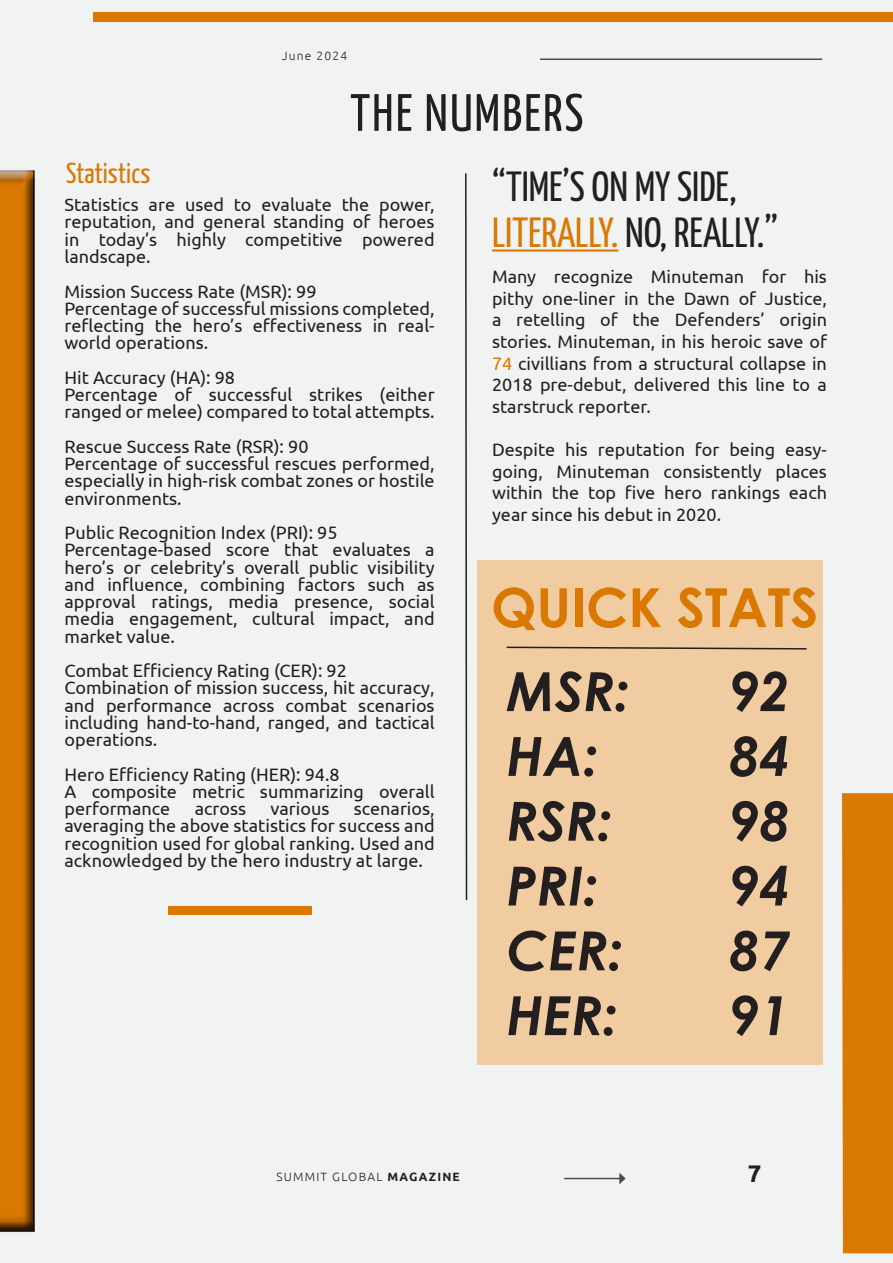
<style>
.page{position:relative;width:893px;height:1263px;background:#f1f3f3}
.page>*{position:absolute;margin:0;border:0;box-sizing:border-box;transform-origin:0 0}
.Heading_03{font:italic 700 54px "Century Gothic";color:#231f20}
.Subheading_04{font:700 54px "Century Gothic";color:#d97904}
.Heading_03-2{font:52.5px "Yanone Kaffeesatz";letter-spacing:.04em;color:#231f20}
.Heading_02{font:42px "Yanone Kaffeesatz";color:#231f20}
.Subheading_04-2{font:28.8px "Yanone Kaffeesatz";color:#d97904}
.Body_02{font:700 24px "Ubuntu";color:#231f20}
.Body_01{font:18px/17.2px "Ubuntu";color:#231f20;text-align:justify}
.Subheading_01{font:300 12px "Ubuntu";letter-spacing:.1em;color:#231f20}
.s1{color:#d97904}
.s2{font-weight:700}
</style>
<div class="page">
<svg style="left:465px;top:173px;width:3px;height:728px"></svg>
<div style="left:168px;top:906px;width:143px;height:9px;background:#d97904"></div>
<hr style="left:564px;top:1178px;width:56px;height:1px;background:#4b4c4d">
<svg style="left:619px;top:1173px;width:7px;height:11px"></svg>
<hr style="left:540px;top:59px;width:282px;height:1px;background:#4b4c4d">
<div style="left:477px;top:560px;width:345px;height:505px;background:#f0cca0"></div>
<div style="left:0;top:170px;width:36px;height:1063px;background:#231f20;opacity:.75"></div>
<div style="left:842px;top:793px;width:51px;height:460px;background:#d97904"></div>
<svg style="left:506px;top:646px;width:317px;height:14px"></svg>
<div style="left:93px;top:12px;width:800px;height:9px;background:#d97904"></div>
<hr style="left:492px;top:249px;width:126px;height:3px;background:#d97904">
<p class="Subheading_01" style="left:282px;top:48px;width:67px">June 2024</p>
<p class="Heading_03-2" style="left:350px;top:75px;width:234px">THE NUMBERS</p>
<p class="Subheading_04-2" style="left:66px;top:152px;width:86px">Statistics</p>
<p class="Body_01" style="left:64px;top:196px;width:372px">Statistics are used to evaluate the power, reputation, and general standing of heroes in today’s highly competitive powered landscape.</p>
<p class="Body_01" style="left:64px;top:282px;width:253px">Mission Success Rate (MSR): 99</p>
<p class="Body_01" style="left:64px;top:299px;width:372px">Percentage of successful missions completed, reflecting the hero’s effectiveness in real&shy;world operations.</p>
<p class="Body_01" style="left:64px;top:368px;width:172px">Hit Accuracy (HA): 98</p>
<p class="Body_01" style="left:64px;top:385px;width:372px">Percentage of successful strikes (either ranged or melee) compared to total attempts.</p>
<p class="Body_01" style="left:64px;top:437px;width:246px">Rescue Success Rate (RSR): 90</p>
<p class="Body_01" style="left:64px;top:454px;width:372px">Percentage of successful rescues performed, especially in high-risk combat zones or hostile environments.</p>
<p class="Body_01" style="left:64px;top:523px;width:275px">Public Recognition Index (PRI): 95</p>
<p class="Body_01" style="left:64px;top:541px;width:372px">Percentage-based score that evaluates a hero’s or celebrity’s overall public visibility and influence, combining factors such as approval ratings, media presence, social media engagement, cultural impact, and market value.</p>
<p class="Body_01" style="left:64px;top:661px;width:284px">Combat Efficiency Rating (CER): 92</p>
<p class="Body_01" style="left:64px;top:679px;width:372px">Combination of mission success, hit accuracy, and performance across combat scenarios including hand-to-hand, ranged, and tactical operations.</p>
<p class="Body_01" style="left:64px;top:765px;width:277px">Hero Efficiency Rating (HER): 94.8</p>
<p class="Body_01" style="left:64px;top:782px;width:372px">A composite metric summarizing overall performance</p>
<p class="Body_01" style="left:64px;top:799px;width:372px;text-indent:289px">scenarios, averaging the above statistics for success and recognition used for global ranking. Used and acknowledged by the hero industry at large.</p>
<p class="Body_01" style="left:195px;top:799px;width:53px">across</p>
<p class="Body_01" style="left:270px;top:799px;width:60px">various</p>
<p class="Heading_02" style="left:492px;top:157px;width:246px">“TIME’S ON MY SIDE,</p>
<p class="Heading_02" style="left:492px;top:203px;width:287px"><span class="s1">LITERALLY.</span> NO, REALLY.”</p>
<p class="Body_01" style="left:492px;top:265px;width:336px;line-height:21.6px">Many recognize Minuteman for his pithy one-liner in the Dawn of Justice, a retelling of the Defenders’ origin stories. Minuteman, in his heroic save of <span class="s1">74</span> civillians from a structural collapse in 2018 pre-debut, delivered this line to a starstruck reporter.</p>
<p class="Body_01" style="left:492px;top:438px;width:336px;line-height:21.6px">Despite his reputation for being easy&shy;going, Minuteman consistently places within the top five hero rankings each year since his debut in 2020.</p>
<p class="Subheading_04" style="left:491px;top:566px;width:329px">QUICK STATS</p>
<p class="Heading_03" style="left:507px;top:650px;width:125px">MSR:</p>
<p class="Heading_03" style="left:729px;top:650px;width:62px">92</p>
<p class="Heading_03" style="left:507px;top:715px;width:93px">HA:</p>
<p class="Heading_03" style="left:729px;top:715px;width:62px">84</p>
<p class="Heading_03" style="left:507px;top:780px;width:107px">RSR:</p>
<p class="Heading_03" style="left:729px;top:780px;width:62px">98</p>
<p class="Heading_03" style="left:507px;top:845px;width:93px">PRI:</p>
<p class="Heading_03" style="left:729px;top:845px;width:62px">94</p>
<p class="Heading_03" style="left:507px;top:910px;width:118px">CER:</p>
<p class="Heading_03" style="left:729px;top:910px;width:62px">87</p>
<p class="Heading_03" style="left:507px;top:974px;width:113px">HER:</p>
<p class="Heading_03" style="left:729px;top:974px;width:62px">91</p>
<p class="Subheading_01" style="left:276px;top:1169px;width:185px">SUMMIT GLOBAL <span class="s2">MAGAZINE</span></p>
<p class="Body_02" style="left:748px;top:1159px;width:15px">7</p>
</div>
